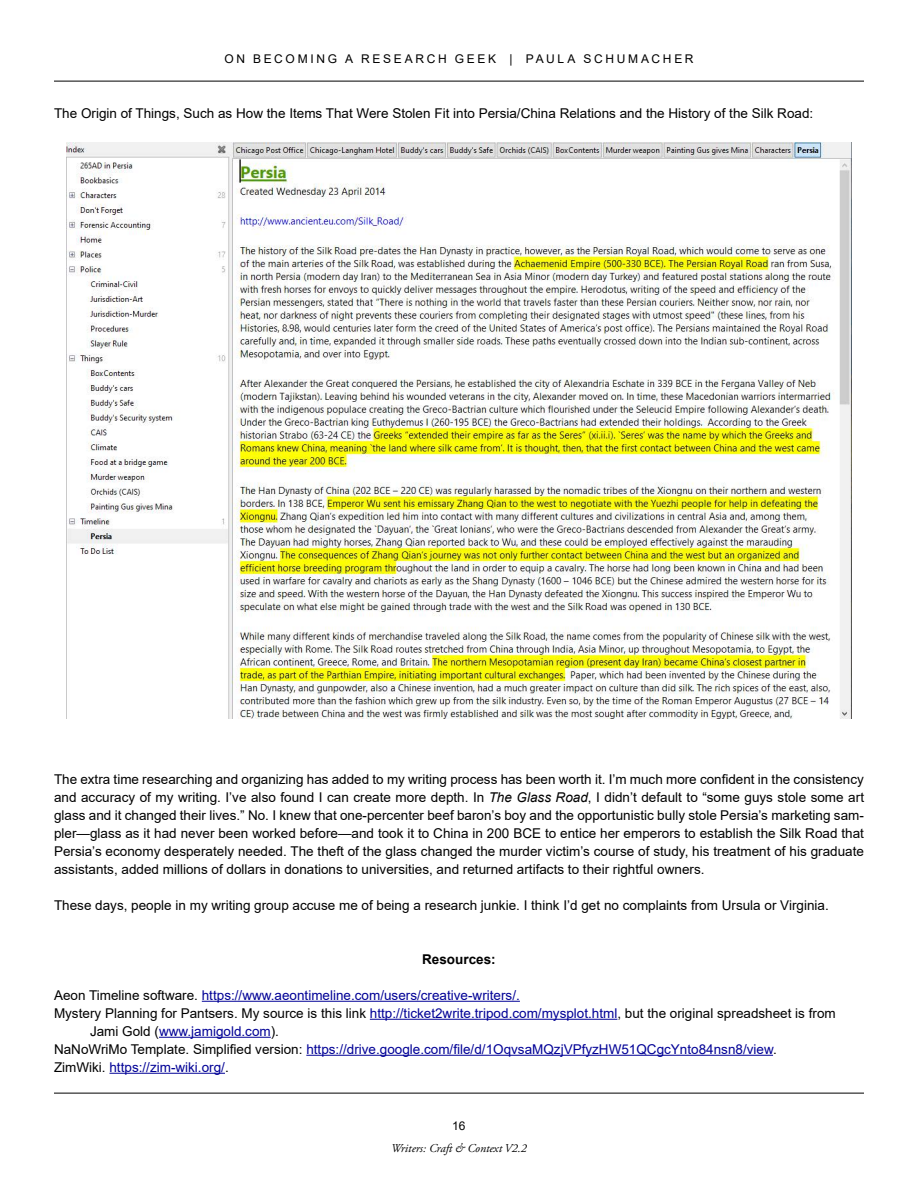
<style>
.page{position:relative;width:918px;height:1188px;background:#fff}
.page>*{position:absolute;margin:0;border:0;box-sizing:border-box;transform-origin:0 0}
.T_Master{font:13.5px/18px "Arial";color:#000;text-align:justify}
.T_Works_Cited_Refere{font:13.5px "Arial";color:#000096}
.T_Works_Cited_Refere-2{font:13.5px/18px "Arial";color:#000}
.H2_WorksCited{font:700 13.5px "Arial";color:#000}
.t1{font:12px "Arial";letter-spacing:.225em;color:#000}
.t2{font:italic 12px "Adobe Garamond Pro";color:#000}
.s1{font-style:italic}
.s2{color:#000}
.s3{color:#000096}
</style>
<div class="page">
<hr style="left:54px;top:1093px;width:810px;height:1px;background:#000">
<hr style="left:54px;top:81px;width:810px;height:1px;background:#000">
<hr style="left:202px;top:1001px;width:318px;height:1px;background:#000096">
<hr style="left:370px;top:1019px;width:247px;height:1px;background:#000096">
<hr style="left:159px;top:1037px;width:112px;height:1px;background:#000096">
<hr style="left:306px;top:1055px;width:467px;height:1px;background:#000096">
<hr style="left:109px;top:1073px;width:116px;height:1px;background:#000096">
<img style="left:66px;top:142px;width:786px;height:577px">
<p class="t1" style="left:224px;top:50px;width:51px">On Becoming</p>
<p class="t1" style="left:345px;top:50px;width:39px">a Research</p>
<p class="t1" style="left:455px;top:50px;width:23px">Geek</p>
<p class="t1" style="left:509px;top:50px;width:38px">| Paula</p>
<p class="t1" style="left:583px;top:50px;width:23px">Schumacher</p>
<p class="T_Master" style="left:54px;top:104px;width:761px">The Origin of Things, Such as How the Items That Were Stolen Fit into Persia/China Relations and the History of the Silk Road:</p>
<p class="T_Master" style="left:54px;top:770px;width:812px">The extra time researching and organizing has added to my writing process has been worth it. I’m much more confident in the consistency and accuracy of my writing. I’ve also found I can create more depth. In <span class="s1">The Glass Road</span>, I didn’t default to “some guys stole some art glass and it changed their lives.” No. I knew that one-percenter beef baron’s boy and the opportunistic bully stole Persia’s marketing sam&shy;pler—glass as it had never been worked before—and took it to China in 200 BCE to entice her emperors to establish the Silk Road that Persia’s economy desperately needed. The theft of the glass changed the murder victim’s course of study, his treatment of his graduate assistants, added millions of dollars in donations to universities, and returned artifacts to their rightful owners.</p>
<p class="T_Master" style="left:54px;top:896px;width:776px">These days, people in my writing group accuse me of being a research junkie. I think I’d get no complaints from Ursula or Virginia.</p>
<h2 class="H2_WorksCited" style="left:422px;top:950px;width:75px">Resources:</h2>
<p class="T_Works_Cited_Refere" style="left:54px;top:986px;width:467px"><span class="s2">Aeon Timeline software.</span> https://www.aeontimeline.com/users/creative-writers/.</p>
<p class="T_Works_Cited_Refere-2" style="left:90px;top:1004px;width:747px;text-indent:-36px">Mystery Planning for Pantsers. My source is this link <span class="s3">http://ticket2write.tripod.com/mysplot.html</span>, but the original spreadsheet is from<br>Jami Gold (<span class="s3">www.jamigold.com</span>).</p>
<p class="T_Works_Cited_Refere" style="left:54px;top:1040px;width:724px"><span class="s2">NaNoWriMo Template. Simplified version:</span> https://drive.google.com/file/d/1OqvsaMQzjVPfyzHW51QCgcYnto84nsn8/view<span class="s2">.</span></p>
<p class="T_Works_Cited_Refere" style="left:54px;top:1058px;width:176px"><span class="s2">ZimWiki.</span> https://zim-wiki.org/<span class="s2">.</span></p>
<p class="t1" style="left:452px;top:1117px;width:15px">16</p>
<p class="t2" style="left:391px;top:1141px;width:137px">Writers: Craft &amp; Context V2.2</p>
</div>
